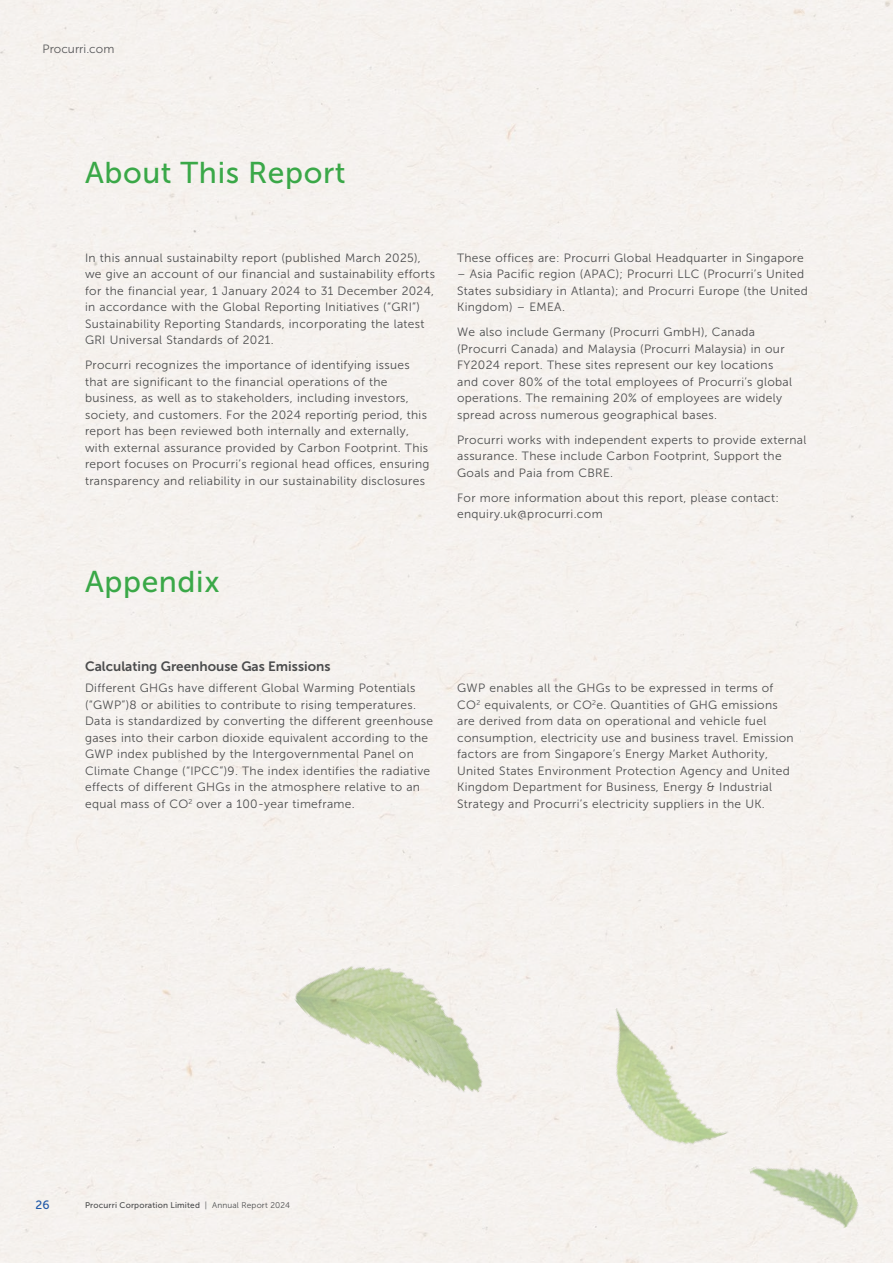
<style>
.page{position:relative;width:893px;height:1263px;background:#fff}
.page>*{position:absolute;margin:0;border:0;box-sizing:border-box;transform-origin:0 0}
.Sustainability_section_header{font:30px "Museo Sans 500";letter-spacing:.02em;color:#3aa848}
.Sustainability_sub_head{font:13.5px "Museo Sans 700";color:#4b4c4d}
.Body_Main{font:12px/16.5px "Museo Sans 300";letter-spacing:.025em;color:#4b4c4d}
.t1{font:12px "Museo Sans 300";color:#57585a}
.t2{font:12px "Museo Sans 500";color:#2159a8}
.t3{font:8.25px "Museo Sans 500";letter-spacing:.02em;color:#4b4c4d}
.s1{font-family:"Museo Sans 300"}
</style>
<div class="page">
<img style="left:285px;top:914px;width:219px;height:230px">
<img style="left:748px;top:1134px;width:117px;height:120px">
<img style="left:591px;top:986px;width:138px;height:178px">
<p class="t1" style="left:43px;top:42px;width:73px">Procurri.com</p>
<p class="Sustainability_section_header" style="left:85px;top:156px;width:262px">About This Report</p>
<p class="Body_Main" style="left:85px;top:249px;width:351px">In this annual sustainabilty report (published March 2025), we give an account of our financial and sustainability efforts for the financial year, 1 January 2024 to 31 December 2024, in accordance with the Global Reporting Initiatives (“GRI”)<br>Sustainability Reporting Standards, incorporating the latest GRI Universal Standards of 2021.</p>
<p class="Body_Main" style="left:85px;top:357px;width:346px">Procurri recognizes the importance of identifying issues that are significant to the financial operations of the business, as well as to stakeholders, including investors, society, and customers. For the 2024 reporting period, this report has been reviewed both internally and externally, with external assurance provided by Carbon Footprint. This report focuses on Procurri’s regional head offices, ensuring transparency and reliability in our sustainability disclosures</p>
<p class="Sustainability_section_header" style="left:85px;top:565px;width:136px">Appendix</p>
<p class="Body_Main" style="left:457px;top:249px;width:348px">These offices are: Procurri Global Headquarter in Singapore</p>
<p class="Body_Main" style="left:457px;top:266px;width:352px">– Asia Pacific region (APAC); Procurri LLC (Procurri’s United<br>States subsidiary in Atlanta); and Procurri Europe (the United<br>Kingdom) – EMEA.</p>
<p class="Body_Main" style="left:457px;top:324px;width:336px">We also include Germany (Procurri GmbH), Canada (Procurri Canada) and Malaysia (Procurri Malaysia) in our FY2024 report. These sites represent our key locations and cover 80% of the total employees of Procurri’s global operations. The remaining 20% of employees are widely spread across numerous geographical bases.</p>
<p class="Body_Main" style="left:457px;top:431px;width:351px">Procurri works with independent experts to provide external assurance. These include Carbon Footprint, Support the<br>Goals and Paia from CBRE.</p>
<p class="Body_Main" style="left:457px;top:489px;width:323px">For more information about this report, please contact: enquiry.uk@procurri.com</p>
<p class="Sustainability_sub_head" style="left:85px;top:659px;width:247px">Calculating Greenhouse Gas Emissions</p>
<p class="Body_Main" style="left:85px;top:680px;width:350px">Different GHGs have different Global Warming Potentials (“GWP”)8 or abilities to contribute to rising temperatures.<br>Data is standardized by converting the different greenhouse gases into their carbon dioxide equivalent according to the GWP index published by the Intergovernmental Panel on Climate Change (“IPCC”)9. The index identifies the radiative effects of different GHGs in the atmosphere relative to an equal mass of CO<sup>2</sup> over a 100-year timeframe.</p>
<p class="Body_Main" style="left:457px;top:680px;width:338px">GWP enables all the GHGs to be expressed in terms of CO<sup>2</sup> equivalents, or CO<sup>2</sup>e. Quantities of GHG emissions are derived from data on operational and vehicle fuel consumption, electricity use and business travel. Emission factors are from Singapore’s Energy Market Authority, United States Environment Protection Agency and United Kingdom Department for Business, Energy &amp; Industrial Strategy and Procurri’s electricity suppliers in the UK.</p>
<p class="t2" style="left:35px;top:1199px;width:16px">26</p>
<p class="t3" style="left:85px;top:1200px;width:207px">Procurri Corporation Limited <span class="s1">| Annual Report 2024</span></p>
</div>
